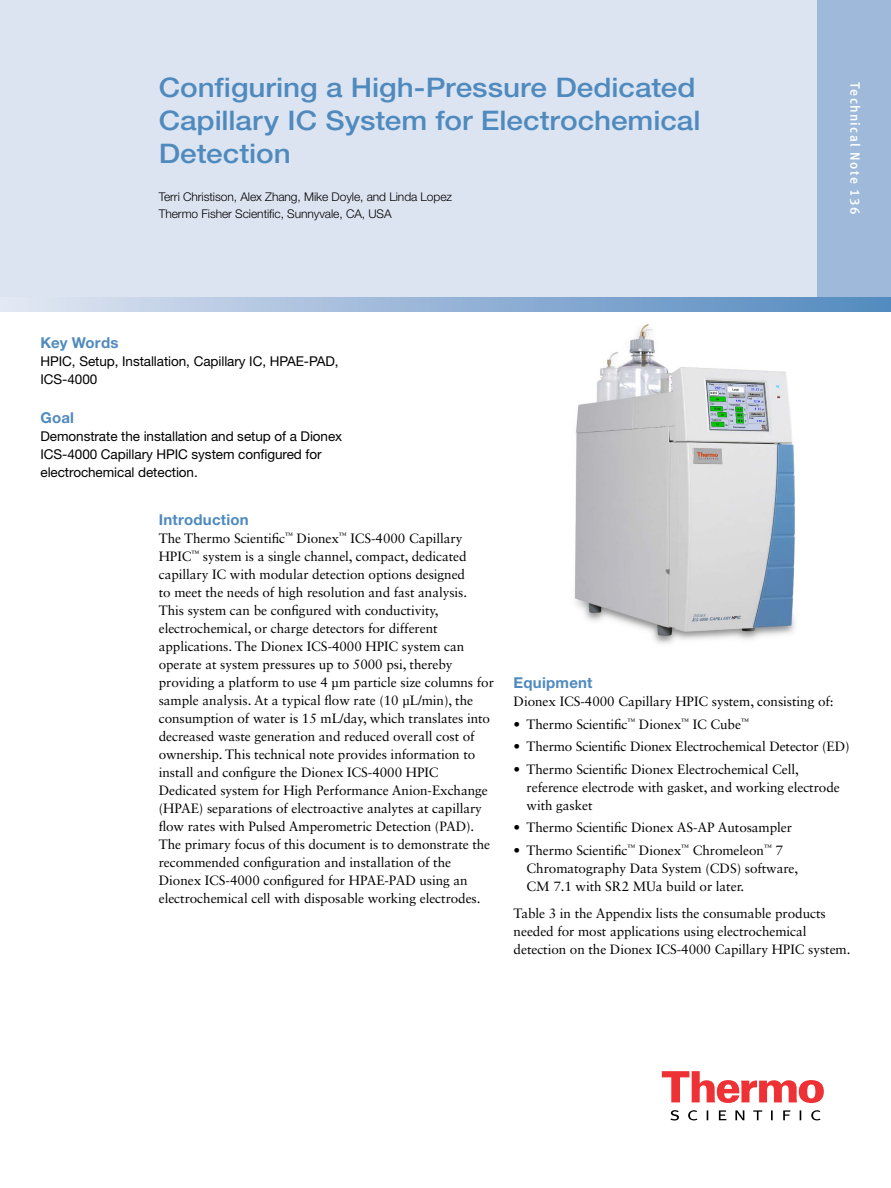
<style>
.page{position:relative;width:891px;height:1188px;background:#fff}
.page>*{position:absolute;margin:0;border:0;box-sizing:border-box;transform-origin:0 0}
.t1{font:500 27px/33px "Helvetica Neue LT Std";color:#4f8abe;scale:1.1 1}
.t2{font:700 15px "Helvetica Neue LT Std";letter-spacing:.015em;color:#4f8abe}
.t3{font:13.5px/18px "Sabon LT Std";letter-spacing:-.005em;color:#000}
.t4{font:13.5px/18px "Helvetica Neue LT Std";letter-spacing:-.005em;color:#000}
.t5{font:13.5px "Meta Medium LF";letter-spacing:.1em;color:#fff}
.t6{font:300 12px/16.5px "Helvetica Neue LT Std";letter-spacing:-.005em;color:#000}
</style>
<div class="page">
<div style="left:0;top:0;width:891px;height:303px;background:#dde4f1"></div>
<div style="left:817px;top:0;width:74px;height:303px;background:#9fb9da"></div>
<svg style="left:0;top:297px;width:891px;height:15px;background:#98b6d8"></svg>
<svg style="left:662px;top:1071px;width:162px;height:32px"></svg>
<svg style="left:670px;top:1110px;width:151px;height:10px"></svg>
<img style="left:574px;top:324px;width:221px;height:320px">
<h1 class="t1" style="left:159px;top:71px;width:494px">Configuring a High-Pressure Dedicated<br>Capillary IC System for Electrochemical<br>Detection</h1>
<p class="t6" style="left:159px;top:188px;width:295px">Terri Christison, Alex Zhang, Mike Doyle, and Linda Lopez<br>Thermo Fisher Scientific, Sunnyvale, CA, USA</p>
<p class="t2" style="left:40px;top:334px;width:80px">Key Words</p>
<p class="t4" style="left:40px;top:352px;width:300px">HPIC, Setup, Installation, Capillary IC, HPAE-PAD,<br>ICS-4000</p>
<p class="t2" style="left:40px;top:409px;width:35px">Goal</p>
<p class="t4" style="left:40px;top:427px;width:303px">Demonstrate the installation and setup of a Dionex<br>ICS-4000 Capillary HPIC system configured for electrochemical detection.</p>
<p class="t5" style="left:863px;top:82px;width:134px;rotate:90deg">Technical Note 136</p>
<p class="t2" style="left:159px;top:510px;width:92px">Introduction</p>
<p class="t3" style="left:159px;top:529px;width:337px">The Thermo Scientific<sup>™</sup> Dionex<sup>™</sup> ICS-4000 Capillary HPIC<sup>™</sup> system is a single channel, compact, dedicated capillary IC with modular detection options designed<br>to meet the needs of high resolution and fast analysis.<br>This system can be configured with conductivity, electrochemical, or charge detectors for different applications. The Dionex ICS-4000 HPIC system can operate at system pressures up to 5000 psi, thereby providing a platform to use 4 µm particle size columns for sample analysis. At a typical flow rate (10 µL/min), the consumption of water is 15 mL/day, which translates into decreased waste generation and reduced overall cost of ownership. This technical note provides information to install and configure the Dionex ICS-4000 HPIC Dedicated system for High Performance Anion-Exchange (HPAE) separations of electroactive analytes at capillary flow rates with Pulsed Amperometric Detection (PAD).<br>The primary focus of this document is to demonstrate the recommended configuration and installation of the Dionex ICS-4000 configured for HPAE-PAD using an electrochemical cell with disposable working electrodes.</p>
<p class="t2" style="left:514px;top:674px;width:80px">Equipment</p>
<p class="t3" style="left:514px;top:692px;width:322px">Dionex ICS-4000 Capillary HPIC system, consisting of:</p>
<p class="t3" style="left:514px;top:715px;width:237px">• Thermo Scientific<sup>™</sup> Dionex<sup>™</sup> IC Cube<sup>™</sup></p>
<p class="t3" style="left:514px;top:737px;width:337px">• Thermo Scientific Dionex Electrochemical Detector (ED)</p>
<p class="t3" style="left:527px;top:760px;width:315px;text-indent:-13px">• Thermo Scientific Dionex Electrochemical Cell, reference electrode with gasket, and working electrode with gasket</p>
<p class="t3" style="left:514px;top:818px;width:280px">• Thermo Scientific Dionex AS-AP Autosampler</p>
<p class="t3" style="left:527px;top:841px;width:273px;text-indent:-13px">• Thermo Scientific<sup>™</sup> Dionex<sup>™</sup> Chromeleon<sup>™</sup> 7<br>Chromatography Data System (CDS) software,<br>CM 7.1 with SR2 MUa build or later.</p>
<p class="t3" style="left:514px;top:904px;width:338px">Table 3 in the Appendix lists the consumable products needed for most applications using electrochemical detection on the Dionex ICS-4000 Capillary HPIC system.</p>
</div>
